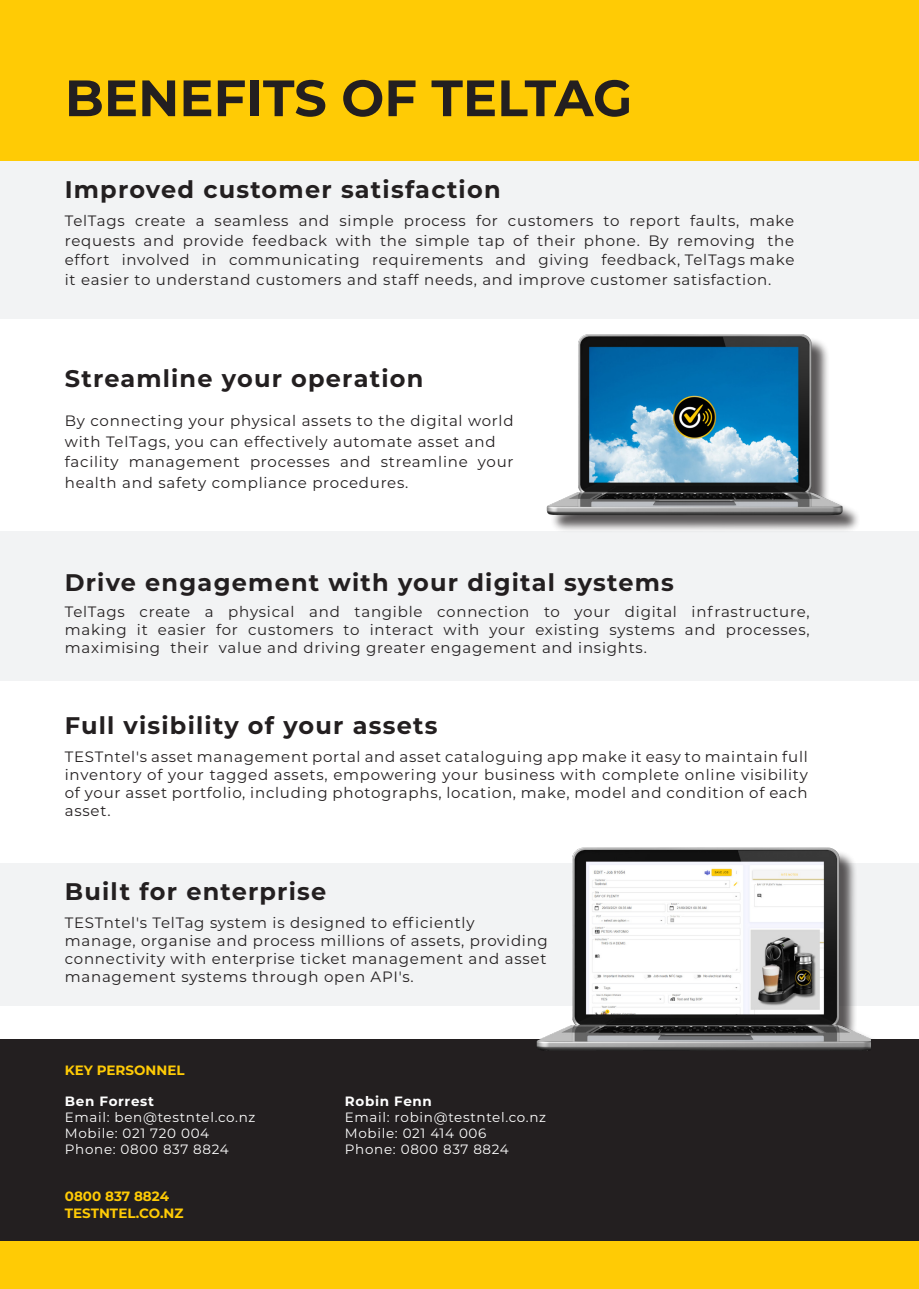
<style>
.page{position:relative;width:919px;height:1289px;background:#fff}
.page>*{position:absolute;margin:0;border:0;box-sizing:border-box;transform-origin:0 0}
.t1{font:700 51px "Montserrat";color:#231f20}
.t2{font:700 24px "Montserrat";letter-spacing:.05em;color:#231f20}
.t3{font:15px/18px "Montserrat";letter-spacing:.05em;color:#231f20;text-align:justify}
.t4{font:13.5px/16px "Montserrat";letter-spacing:.05em;color:#fff}
.t5{font:700 13.5px/17.5px "Montserrat";color:#ffcb05}
.t6{font:700 13.5px "Montserrat";letter-spacing:.05em;color:#fff}
</style>
<div class="page">
<div style="left:0;top:863px;width:918px;height:143px;background:#f2f3f4"></div>
<div style="left:0;top:0;width:918px;height:161px;background:#ffcb05"></div>
<div style="left:0;top:161px;width:918px;height:158px;background:#f2f3f4"></div>
<div style="left:0;top:1039px;width:918px;height:216px;background:#231f20"></div>
<div style="left:0;top:531px;width:918px;height:150px;background:#f2f3f4"></div>
<div style="left:550px;top:337px;width:310px;height:196px;background:#231f20;opacity:.75"></div>
<img style="left:546px;top:334px;width:314px;height:192px">
<div style="left:539px;top:850px;width:349px;height:218px;background:#231f20;opacity:.75"></div>
<img style="left:536px;top:847px;width:334px;height:221px">
<div style="left:0;top:1241px;width:918px;height:47px;background:#ffcb05"></div>
<h1 class="t1" style="left:65px;top:61px;width:569px">BENEFITS OF TELTAG</h1>
<h2 class="t2" style="left:65px;top:172px;width:437px">Improved customer satisfaction</h2>
<p class="t3" style="left:65px;top:210px;width:731px;line-height:19.5px">TelTags create a seamless and simple process for customers to report faults, make requests and provide feedback with the simple tap of their phone. By removing the effort involved in communicating requirements and giving feedback, TelTags make it easier to understand customers and staff needs, and improve customer satisfaction.</p>
<h2 class="t2" style="left:65px;top:361px;width:360px">Streamline your operation</h2>
<p class="t3" style="left:65px;top:410px;width:450px;line-height:20.5px;text-align:left">By connecting your physical assets to the digital world with TelTags, you can effectively automate asset and facility management processes and streamline your health and safety compliance procedures.</p>
<h2 class="t2" style="left:65px;top:564px;width:610px">Drive engagement with your digital systems</h2>
<p class="t3" style="left:65px;top:602px;width:746px">TelTags create a physical and tangible connection to your digital infrastructure, making it easier for customers to interact with your existing systems and processes, maximising their value and driving greater engagement and insights.</p>
<h2 class="t2" style="left:65px;top:708px;width:374px">Full visibility of your assets</h2>
<p class="t3" style="left:65px;top:747px;width:744px">TESTntel's asset management portal and asset cataloguing app make it easy to maintain full inventory of your tagged assets, empowering your business with complete online visibility of your asset portfolio, including photographs, location, make, model and condition of each asset.</p>
<h2 class="t2" style="left:65px;top:874px;width:263px">Built for enterprise</h2>
<p class="t3" style="left:65px;top:913px;width:484px;text-align:left">TESTntel's TelTag system is designed to efficiently manage, organise and process millions of assets, providing connectivity with enterprise ticket management and asset management systems through open API's.</p>
<p class="t5" style="left:65px;top:1060px;width:121px">KEY PERSONNEL</p>
<p class="t6" style="left:65px;top:1091px;width:91px">Ben Forrest</p>
<p class="t4" style="left:65px;top:1109px;width:192px">Email: ben@testntel.co.nz<br>Mobile: 021 720 004<br>Phone: 0800 837 8824</p>
<p class="t5" style="left:65px;top:1186px;width:120px">0800 837 8824<br>TESTNTEL.CO.NZ</p>
<p class="t6" style="left:345px;top:1091px;width:88px">Robin Fenn</p>
<p class="t4" style="left:345px;top:1109px;width:203px">Email: robin@testntel.co.nz<br>Mobile: 021 414 006<br>Phone: 0800 837 8824</p>
</div>
